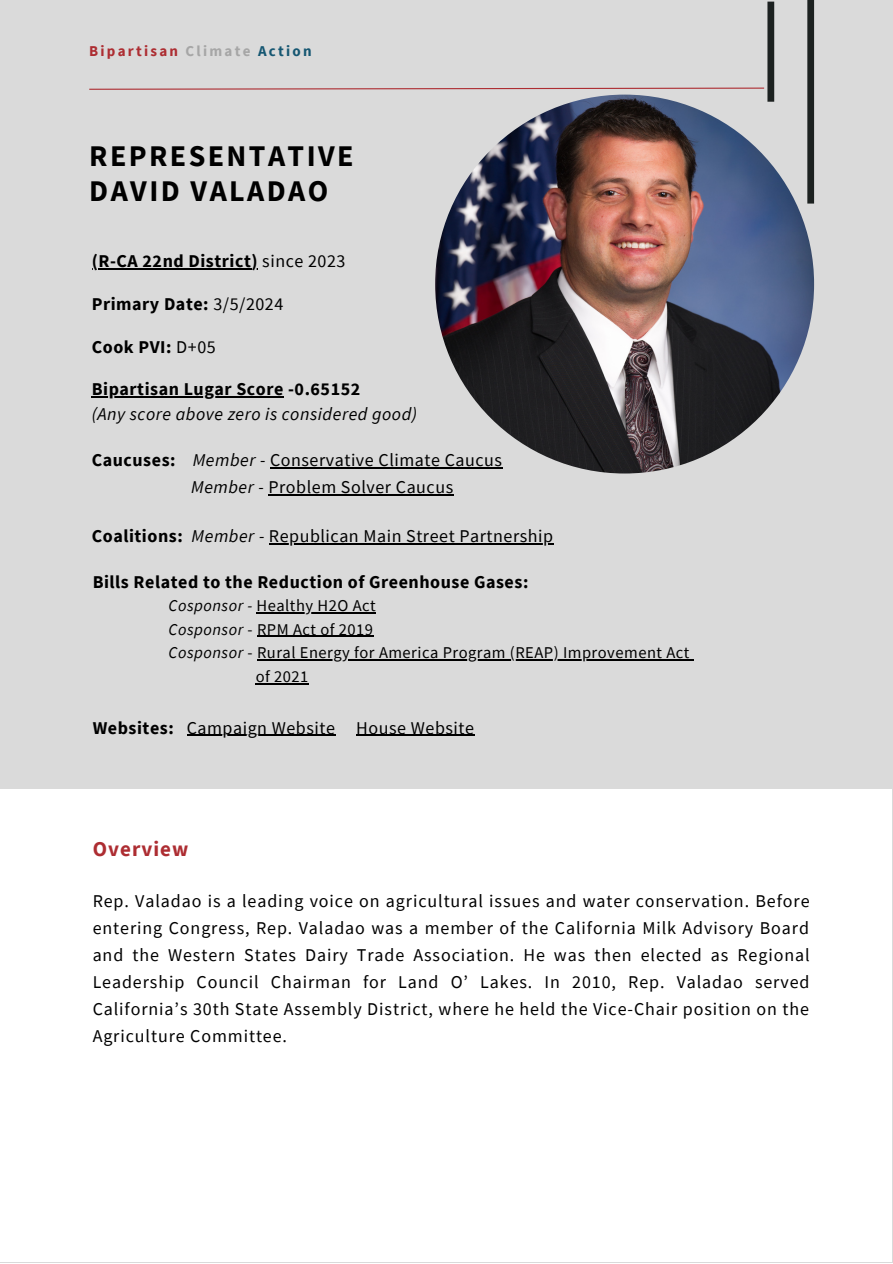
<style>
.page{position:relative;width:893px;height:1264px;background:#fff}
.page>*{position:absolute;margin:0;border:0;box-sizing:border-box;transform-origin:0 0}
.t1{font:700 30px/34.8px "Source Sans Pro";letter-spacing:.08em;color:#000}
.t2{font:700 21px "Source Sans Pro";letter-spacing:.05em;color:#ad2d32}
.t3{font:18px/27px "Source Sans Pro";letter-spacing:.03em;color:#000}
.t4{font:700 18px "Source Sans Pro";letter-spacing:.03em;color:#000}
.t5{font:italic 18px "Source Sans Pro";letter-spacing:.03em;color:#000}
.t6{font:16.5px "Source Sans Pro";letter-spacing:.03em;color:#000}
.t7{font:700 15px "Source Sans Pro";letter-spacing:.15em;color:#ad2d32}
.s1{color:#a6a6a6}
.s2{color:#165772}
.s3{font-weight:400}
.s4{font-weight:700}
.s5{font-style:italic}
</style>
<div class="page">
<div style="left:0;top:0;width:892px;height:1262px;background:#dadada"></div>
<img style="left:435px;top:95px;width:379px;height:378px;border-radius:50%">
<div style="left:807px;top:0;width:7px;height:203px;background:#1c2120"></div>
<div style="left:767px;top:2px;width:7px;height:100px;background:#1c2120"></div>
<svg style="left:89px;top:87px;width:676px;height:3px"></svg>
<svg style="left:92px;top:268px;width:25px;height:1px"></svg>
<hr style="left:117px;top:268px;width:134px;height:1px;background:#000">
<hr style="left:92px;top:396px;width:192px;height:1px;background:#000">
<hr style="left:256px;top:612px;width:120px;height:1px;background:#000">
<hr style="left:257px;top:636px;width:116px;height:1px;background:#000">
<hr style="left:257px;top:659px;width:432px;height:1px;background:#000">
<hr style="left:256px;top:683px;width:53px;height:1px;background:#000">
<hr style="left:187px;top:734px;width:148px;height:2px;background:#000">
<hr style="left:356px;top:734px;width:118px;height:2px;background:#000">
<hr style="left:270px;top:467px;width:232px;height:1px;background:#000">
<hr style="left:268px;top:494px;width:185px;height:1px;background:#000">
<hr style="left:269px;top:543px;width:284px;height:1px;background:#000">
<div style="left:0;top:788px;width:891px;height:473px;background:#fff"></div>
<p class="t7" style="left:89px;top:42px;width:224px">Bipartisan <span class="s1">Climate</span> <span class="s2">Action</span></p>
<h1 class="t1" style="left:89px;top:138px;width:266px">REPRESENTATIVE<br>DAVID VALADAO</h1>
<p class="t4" style="left:92px;top:249px;width:255px">(R-CA 22nd District) <span class="s3">since 2023</span></p>
<p class="t4" style="left:92px;top:292px;width:193px">Primary Date: <span class="s3">3/5/2024</span></p>
<p class="t4" style="left:92px;top:335px;width:125px">Cook PVI: <span class="s3">D+05</span></p>
<p class="t4" style="left:92px;top:377px;width:270px">Bipartisan Lugar Score -0.65152</p>
<p class="t5" style="left:92px;top:402px;width:327px">(Any score above zero is considered good)</p>
<p class="t3" style="left:191px;top:446px;width:312px;text-indent:-99px"><span class="s4">Caucuses:</span> <span class="s5">Member -</span> Conservative Climate Caucus<br><span class="s5">Member -</span> Problem Solver Caucus</p>
<p class="t3" style="left:92px;top:522px;width:463px"><span class="s4">Coalitions:</span> <span class="s5">Member -</span> Republican Main Street Partnership</p>
<p class="t4" style="left:93px;top:570px;width:437px">Bills Related to the Reduction of Greenhouse Gases:</p>
<p class="t6" style="left:168px;top:595px;width:209px"><span class="s5">Cosponsor -</span> Healthy H2O Act</p>
<p class="t6" style="left:168px;top:618px;width:206px"><span class="s5">Cosponsor</span> - RPM Act of 2019</p>
<p class="t6" style="left:168px;top:642px;width:522px"><span class="s5">Cosponsor</span> - Rural Energy for America Program (REAP) Improvement Act</p>
<p class="t6" style="left:256px;top:665px;width:54px">of 2021</p>
<p class="t3" style="left:93px;top:713px;width:383px"><span class="s4">Websites:</span> Campaign Website House Website</p>
<p class="t2" style="left:93px;top:835px;width:97px">Overview</p>
<p class="t3" style="left:93px;top:886px;width:718px;text-align:justify">Rep. Valadao is a leading voice on agricultural issues and water conservation. Before entering Congress, Rep. Valadao was a member of the California Milk Advisory Board and the Western States Dairy Trade Association. He was then elected as Regional Leadership Council Chairman for Land O’ Lakes. In 2010, Rep. Valadao served California’s 30th State Assembly District, where he held the Vice-Chair position on the Agriculture Committee.</p>
</div>
